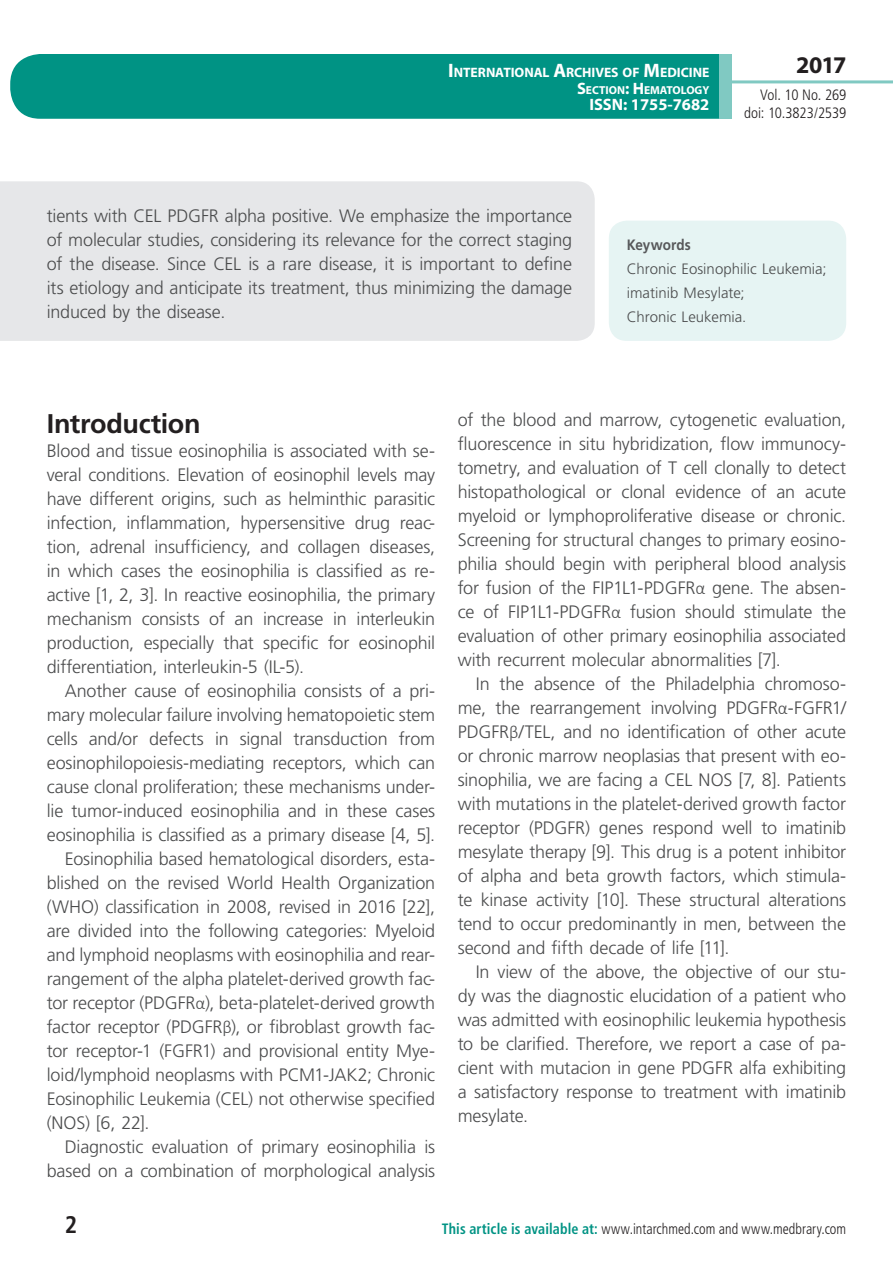
<style>
.page{position:relative;width:893px;height:1263px;background:#fff}
.page>*{position:absolute;margin:0;border:0;box-sizing:border-box;transform-origin:0 0}
.t1{font:700 27px "Frutiger LT Std";letter-spacing:-.015em;color:#231f20}
.t2{font:700 24px "Myriad Pro";color:#231f20}
.t3{font:700 condensed 24px "Frutiger LT Std";color:#231f20}
.t4{font:300 18px/24px "Frutiger LT Std";letter-spacing:-.01em;color:#4b4c4d;text-align:justify}
.t5{font:700 16.5px "Myriad Pro";color:#fff}
.t6{font:300 condensed 15px "Frutiger LT Std";color:#231f20;scale:.94 1}
.t7{font:300 15px/24px "Frutiger LT Std";color:#4b4c4d}
.t8{font:300 condensed 15px/18px "Frutiger LT Std";color:#231f20;text-align:right}
.t9{font:700 15px "Frutiger LT Std";letter-spacing:.005em;color:#57585a;scale:.9 1}
.t10{font:700 13.65px "Myriad Pro";letter-spacing:-.005em;color:#fff}
.t11{font:700 11.55px "Myriad Pro";color:#fff}
.s1{font-size:19.5px}
.s2{font-size:16.5px}
.s3{font-family:"Calibri"}
.s4{font-weight:700;color:#009384}
</style>
<div class="page">
<div style="left:10px;top:54px;width:775px;height:65px;background:#009384;border-radius:30px"></div>
<div style="left:732px;top:0;width:161px;height:157px;background:#fff"></div>
<hr style="left:730px;top:80px;width:163px;height:3px;background:#80c9c2">
<div style="left:719px;top:54px;width:13px;height:65px;background:#80c9c2"></div>
<div style="left:0;top:181px;width:595px;height:160px;background:#e6e7e9"></div>
<div style="left:609px;top:221px;width:237px;height:120px;background:#e6f4f3;border-radius:18px"></div>
<p class="t10" style="left:448px;top:64px;width:263px"><span class="s1">I</span>NTERNATIONAL <span class="s1">A</span>RCHIVES OF <span class="s1">M</span>EDICINE</p>
<p class="t11" style="left:577px;top:82px;width:134px"><span class="s2">S</span>ECTION<span class="s2">: H</span> EMATOLOGY</p>
<p class="t5" style="left:589px;top:94px;width:122px">ISSN: 1755-7682</p>
<h2 class="t2" style="left:796px;top:49px;width:52px">2017</h2>
<p class="t8" style="left:744px;top:86px;width:104px">Vol. 10 No. 269 doi: 10.3823/2539</p>
<p class="t4" style="left:47px;top:204px;width:527px">tients with CEL PDGFR alpha positive. We emphasize the importance of molecular studies, considering its relevance for the correct staging of the disease. Since CEL is a rare disease, it is important to define its etiology and anticipate its treatment, thus minimizing the damage induced by the disease.</p>
<p class="t9" style="left:627px;top:236px;width:73px">Keywords</p>
<p class="t7" style="left:627px;top:257px;width:201px">Chronic Eosinophilic Leukemia; imatinib Mesylate;<br>Chronic Leukemia.</p>
<h1 class="t1" style="left:47px;top:408px;width:155px">Introduction</h1>
<p class="t4" style="left:47px;top:439px;width:390px">Blood and tissue eosinophilia is associated with se&shy;veral conditions. Elevation of eosinophil levels may have different origins, such as helminthic parasitic infection, inflammation, hypersensitive drug reac&shy;tion, adrenal insufficiency, and collagen diseases, in which cases the eosinophilia is classified as re&shy;active [1, 2, 3]. In reactive eosinophilia, the primary mechanism consists of an increase in interleukin production, especially that specific for eosinophil differentiation, interleukin-5 (IL-5).</p>
<p class="t4" style="left:65px;top:679px;width:372px">Another cause of eosinophilia consists of a pri-</p>
<p class="t4" style="left:47px;top:703px;width:390px">mary molecular failure involving hematopoietic stem</p>
<p class="t4" style="left:47px;top:727px;width:390px">cells and/or defects in signal transduction from</p>
<p class="t4" style="left:47px;top:751px;width:390px">eosinophilopoiesis-mediating receptors, which can</p>
<p class="t4" style="left:47px;top:775px;width:390px">cause clonal proliferation; these mechanisms under-</p>
<p class="t4" style="left:47px;top:799px;width:390px">lie tumor-induced eosinophilia and in these cases</p>
<p class="t4" style="left:47px;top:823px;width:390px">eosinophilia is classified as a primary disease [4, 5].</p>
<p class="t4" style="left:65px;top:847px;width:372px">Eosinophilia based hematological disorders, esta-</p>
<p class="t4" style="left:47px;top:871px;width:390px">blished on the revised World Health Organization</p>
<p class="t4" style="left:47px;top:895px;width:390px">(WHO) classification in 2008, revised in 2016 [22],</p>
<p class="t4" style="left:47px;top:919px;width:390px">are divided into the following categories: Myeloid</p>
<p class="t4" style="left:47px;top:943px;width:390px">and lymphoid neoplasms with eosinophilia and rear-</p>
<p class="t4" style="left:47px;top:967px;width:390px">rangement of the alpha platelet-derived growth fac-</p>
<p class="t4" style="left:47px;top:991px;width:390px">tor receptor (PDGFR<span class="s3">α</span>), beta-platelet-derived growth</p>
<p class="t4" style="left:47px;top:1015px;width:390px">factor receptor (PDGFR<span class="s3">β</span>), or fibroblast growth fac-</p>
<p class="t4" style="left:47px;top:1039px;width:390px">tor receptor-1 (FGFR1) and provisional entity Mye-</p>
<p class="t4" style="left:47px;top:1063px;width:390px">loid/lymphoid neoplasms with PCM1-JAK2; Chronic</p>
<p class="t4" style="left:47px;top:1087px;width:390px">Eosinophilic Leukemia (CEL) not otherwise specified</p>
<p class="t4" style="left:47px;top:1111px;width:104px">(NOS) [6, 22].</p>
<p class="t4" style="left:65px;top:1135px;width:372px">Diagnostic evaluation of primary eosinophilia is</p>
<p class="t4" style="left:47px;top:1159px;width:390px">based on a combination of morphological analysis</p>
<p class="t4" style="left:458px;top:408px;width:390px">of the blood and marrow, cytogenetic evaluation, fluorescence in situ hybridization, flow immunocy&shy;tometry, and evaluation of T cell clonally to detect histopathological or clonal evidence of an acute myeloid or lymphoproliferative disease or chronic.<br>Screening for structural changes to primary eosino&shy;philia should begin with peripheral blood analysis for fusion of the FIP1L1-PDGFR<span class="s3">α</span> gene. The absen&shy;ce of FIP1L1-PDGFR<span class="s3">α</span> fusion should stimulate the evaluation of other primary eosinophilia associated with recurrent molecular abnormalities [7].</p>
<p class="t4" style="left:458px;top:672px;width:390px;text-indent:18px">In the absence of the Philadelphia chromoso&shy;me, the rearrangement involving PDGFR<span class="s3">α</span>-FGFR1/ PDGFR<span class="s3">β</span>/TEL, and no identification of other acute or chronic marrow neoplasias that present with eo&shy;sinophilia, we are facing a CEL NOS [7, 8]. Patients with mutations in the platelet-derived growth factor receptor (PDGFR) genes respond well to imatinib mesylate therapy [9]. This drug is a potent inhibitor of alpha and beta growth factors, which stimula&shy;te kinase activity [10]. These structural alterations tend to occur predominantly in men, between the second and fifth decade of life [11].</p>
<p class="t4" style="left:458px;top:960px;width:390px;text-indent:18px">In view of the above, the objective of our stu&shy;dy was the diagnostic elucidation of a patient who was admitted with eosinophilic leukemia hypothesis to be clarified. Therefore, we report a case of pa&shy;cient with mutacion in gene PDGFR alfa exhibiting a satisfactory response to treatment with imatinib mesylate.</p>
<h2 class="t3" style="left:65px;top:1210px;width:14px">2</h2>
<p class="t6" style="left:442px;top:1220px;width:432px"><span class="s4">This article is available at:</span> www.intarchmed.com and www.medbrary.com</p>
</div>
